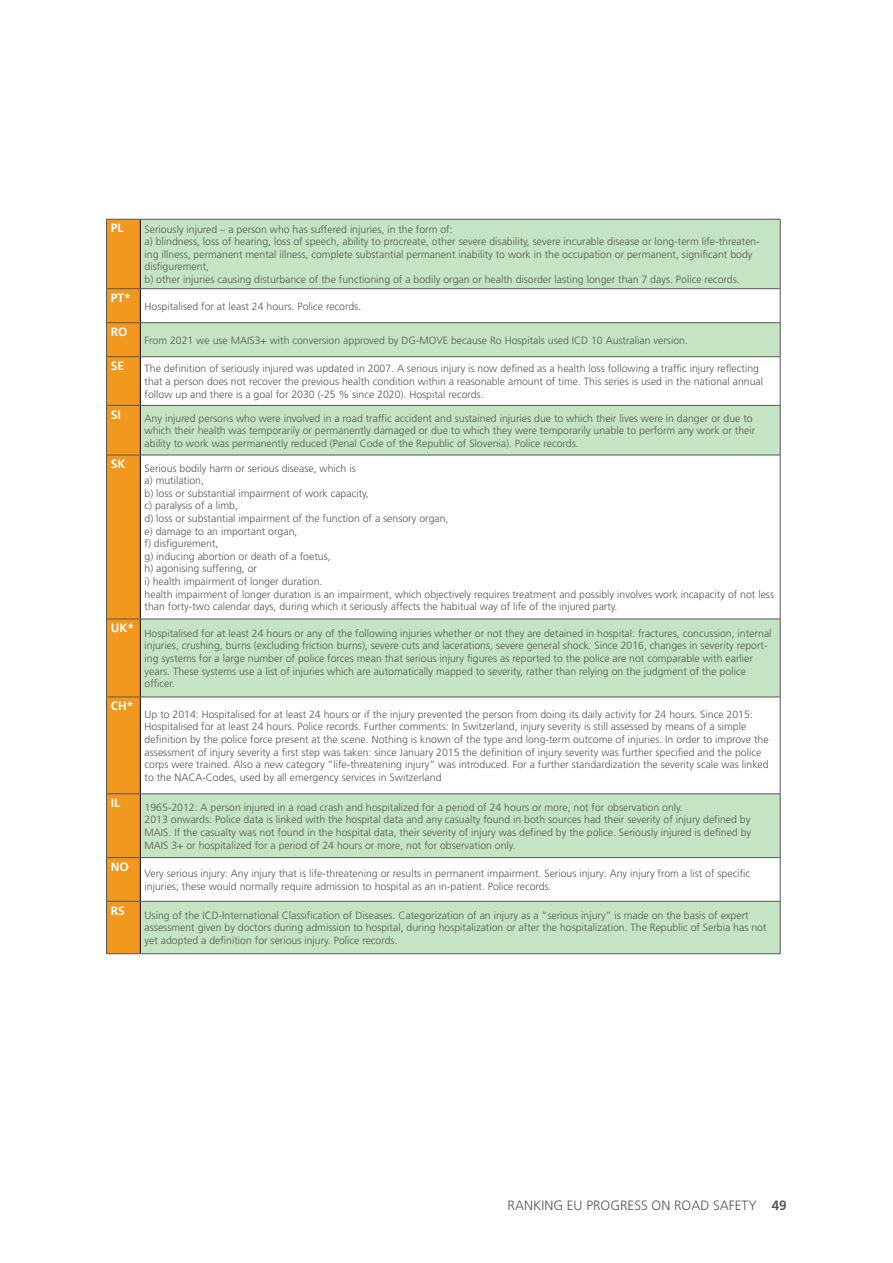
<style>
.page{position:relative;width:893px;height:1263px;background:#fff}
.page>*{position:absolute;margin:0;border:0;box-sizing:border-box;transform-origin:0 0}
.t1{font:300 13.5px "Frutiger";color:#575756}
.t2{font:700 12px "Frutiger LT";color:#fff}
.t3{font:300 10.5px/12.6px "Frutiger LT";color:#575756}
.s1{font-weight:700}
</style>
<div class="page">
<div style="left:107px;top:220px;width:33px;height:733px;background:#f3981e"></div>
<svg style="left:141px;top:220px;width:639px;height:733px"></svg>
<hr style="left:140px;top:219px;width:1px;height:69px;background:#000">
<hr style="left:140px;top:289px;width:1px;height:33px;background:#000">
<hr style="left:140px;top:323px;width:1px;height:33px;background:#000">
<hr style="left:140px;top:357px;width:1px;height:48px;background:#000">
<hr style="left:140px;top:406px;width:1px;height:49px;background:#000">
<hr style="left:140px;top:455px;width:1px;height:164px;background:#000">
<hr style="left:140px;top:619px;width:1px;height:78px;background:#000">
<hr style="left:140px;top:697px;width:1px;height:96px;background:#000">
<hr style="left:140px;top:794px;width:1px;height:63px;background:#000">
<hr style="left:140px;top:858px;width:1px;height:43px;background:#000">
<hr style="left:140px;top:901px;width:1px;height:52px;background:#000">
<hr style="left:106px;top:219px;width:34px;height:1px;background:#575756">
<hr style="left:106px;top:219px;width:1px;height:69px;background:#575756">
<hr style="left:140px;top:219px;width:640px;height:1px;background:#575756">
<hr style="left:780px;top:219px;width:1px;height:69px;background:#575756">
<hr style="left:106px;top:288px;width:34px;height:1px;background:#575756">
<hr style="left:106px;top:289px;width:1px;height:33px;background:#575756">
<hr style="left:140px;top:288px;width:640px;height:1px;background:#575756">
<hr style="left:780px;top:289px;width:1px;height:33px;background:#575756">
<hr style="left:106px;top:322px;width:34px;height:1px;background:#575756">
<hr style="left:106px;top:323px;width:1px;height:33px;background:#575756">
<hr style="left:140px;top:322px;width:640px;height:1px;background:#575756">
<hr style="left:780px;top:323px;width:1px;height:33px;background:#575756">
<hr style="left:106px;top:356px;width:34px;height:1px;background:#575756">
<hr style="left:106px;top:357px;width:1px;height:48px;background:#575756">
<hr style="left:140px;top:356px;width:640px;height:1px;background:#575756">
<hr style="left:780px;top:357px;width:1px;height:48px;background:#575756">
<hr style="left:106px;top:405px;width:34px;height:1px;background:#575756">
<hr style="left:106px;top:406px;width:1px;height:49px;background:#575756">
<hr style="left:140px;top:405px;width:640px;height:1px;background:#575756">
<hr style="left:780px;top:406px;width:1px;height:49px;background:#575756">
<hr style="left:106px;top:455px;width:34px;height:1px;background:#575756">
<hr style="left:106px;top:455px;width:1px;height:164px;background:#575756">
<hr style="left:140px;top:455px;width:640px;height:1px;background:#575756">
<hr style="left:780px;top:455px;width:1px;height:164px;background:#575756">
<hr style="left:106px;top:619px;width:34px;height:1px;background:#575756">
<hr style="left:106px;top:619px;width:1px;height:78px;background:#575756">
<hr style="left:140px;top:619px;width:640px;height:1px;background:#575756">
<hr style="left:780px;top:619px;width:1px;height:78px;background:#575756">
<hr style="left:106px;top:697px;width:34px;height:1px;background:#575756">
<hr style="left:106px;top:697px;width:1px;height:96px;background:#575756">
<hr style="left:140px;top:697px;width:640px;height:1px;background:#575756">
<hr style="left:780px;top:697px;width:1px;height:96px;background:#575756">
<hr style="left:106px;top:793px;width:34px;height:1px;background:#575756">
<hr style="left:106px;top:794px;width:1px;height:63px;background:#575756">
<hr style="left:140px;top:793px;width:640px;height:1px;background:#575756">
<hr style="left:780px;top:794px;width:1px;height:63px;background:#575756">
<hr style="left:106px;top:857px;width:34px;height:1px;background:#575756">
<hr style="left:106px;top:858px;width:1px;height:43px;background:#575756">
<hr style="left:140px;top:857px;width:640px;height:1px;background:#575756">
<hr style="left:780px;top:858px;width:1px;height:43px;background:#575756">
<hr style="left:106px;top:901px;width:34px;height:1px;background:#575756">
<hr style="left:106px;top:901px;width:1px;height:52px;background:#575756">
<hr style="left:140px;top:901px;width:640px;height:1px;background:#575756">
<hr style="left:780px;top:901px;width:1px;height:52px;background:#575756">
<hr style="left:106px;top:953px;width:34px;height:1px;background:#575756">
<hr style="left:140px;top:953px;width:640px;height:1px;background:#575756">
<p class="t2" style="left:111px;top:221px;width:14px">PL</p>
<p class="t3" style="left:145px;top:223px;width:617px">Seriously injured – a person who has suffered injuries, in the form of:<br>a) blindness, loss of hearing, loss of speech, ability to procreate, other severe disability, severe incurable disease or long-term life-threaten&shy;ing illness, permanent mental illness, complete substantial permanent inability to work in the occupation or permanent, significant body disfigurement,<br>b) other injuries causing disturbance of the functioning of a bodily organ or health disorder lasting longer than 7 days. Police records.</p>
<p class="t2" style="left:111px;top:291px;width:22px">PT*</p>
<p class="t3" style="left:145px;top:300px;width:218px">Hospitalised for at least 24 hours. Police records.</p>
<p class="t2" style="left:111px;top:325px;width:18px">RO</p>
<p class="t3" style="left:145px;top:334px;width:545px">From 2021 we use MAIS3+ with conversion approved by DG-MOVE because Ro Hospitals used ICD 10 Australian version.</p>
<p class="t2" style="left:111px;top:359px;width:15px">SE</p>
<p class="t3" style="left:145px;top:363px;width:620px">The definition of seriously injured was updated in 2007. A serious injury is now defined as a health loss following a traffic injury reflecting that a person does not recover the previous health condition within a reasonable amount of time. This series is used in the national annual follow up and there is a goal for 2030 (-25 % since 2020). Hospital records.</p>
<p class="t2" style="left:111px;top:407px;width:12px">SI</p>
<p class="t3" style="left:145px;top:412px;width:612px">Any injured persons who were involved in a road traffic accident and sustained injuries due to which their lives were in danger or due to which their health was temporarily or permanently damaged or due to which they were temporarily unable to perform any work or their ability to work was permanently reduced (Penal Code of the Republic of Slovenia). Police records.</p>
<p class="t2" style="left:111px;top:457px;width:16px">SK</p>
<p class="t3" style="left:145px;top:462px;width:631px">Serious bodily harm or serious disease, which is<br>a) mutilation,<br>b) loss or substantial impairment of work capacity,<br>c) paralysis of a limb,<br>d) loss or substantial impairment of the function of a sensory organ,<br>e) damage to an important organ,<br>f) disfigurement,<br>g) inducing abortion or death of a foetus,<br>h) agonising suffering, or<br>i) health impairment of longer duration.<br>health impairment of longer duration is an impairment, which objectively requires treatment and possibly involves work incapacity of not less than forty-two calendar days, during which it seriously affects the habitual way of life of the injured party.</p>
<p class="t3" style="left:145px;top:627px;width:629px;text-indent:-34px"><sup>UK*</sup> Hospitalised for at least 24 hours or any of the following injuries whether or not they are detained in hospital: fractures, concussion, internal injuries, crushing, burns (excluding friction burns), severe cuts and lacerations, severe general shock. Since 2016, changes in severity report&shy;ing systems for a large number of police forces mean that serious injury figures as reported to the police are not comparable with earlier years. These systems use a list of injuries which are automatically mapped to severity, rather than relying on the judgment of the police officer.</p>
<p class="t2" style="left:111px;top:699px;width:24px">CH*</p>
<p class="t3" style="left:145px;top:708px;width:626px">Up to 2014: Hospitalised for at least 24 hours or if the injury prevented the person from doing its daily activity for 24 hours. Since 2015:<br>Hospitalised for at least 24 hours. Police records. Further comments: In Switzerland, injury severity is still assessed by means of a simple definition by the police force present at the scene. Nothing is known of the type and long-term outcome of injuries. In order to improve the assessment of injury severity a first step was taken: since January 2015 the definition of injury severity was further specified and the police corps were trained. Also a new category “life-threatening injury” was introduced. For a further standardization the severity scale was linked to the NACA-Codes, used by all emergency services in Switzerland</p>
<p class="t2" style="left:111px;top:796px;width:11px">IL</p>
<p class="t3" style="left:145px;top:801px;width:608px">1965-2012: A person injured in a road crash and hospitalized for a period of 24 hours or more, not for observation only.<br>2013 onwards: Police data is linked with the hospital data and any casualty found in both sources had their severity of injury defined by MAIS. If the casualty was not found in the hospital data, their severity of injury was defined by the police. Seriously injured is defined by MAIS 3+ or hospitalized for a period of 24 hours or more, not for observation only.</p>
<p class="t2" style="left:111px;top:860px;width:19px">NO</p>
<p class="t3" style="left:145px;top:867px;width:607px">Very serious injury: Any injury that is life-threatening or results in permanent impairment. Serious injury: Any injury from a list of specific injuries; these would normally require admission to hospital as an in-patient. Police records.</p>
<p class="t2" style="left:111px;top:903px;width:16px">RS</p>
<p class="t3" style="left:145px;top:909px;width:623px">Using of the ICD-International Classification of Diseases. Categorization of an injury as a “serious injury” is made on the basis of expert assessment given by doctors during admission to hospital, during hospitalization or after the hospitalization. The Republic of Serbia has not yet adopted a definition for serious injury. Police records.</p>
<p class="t1" style="left:508px;top:1198px;width:281px">RANKING EU PROGRESS ON ROAD SAFETY <span class="s1">49</span></p>
</div>
